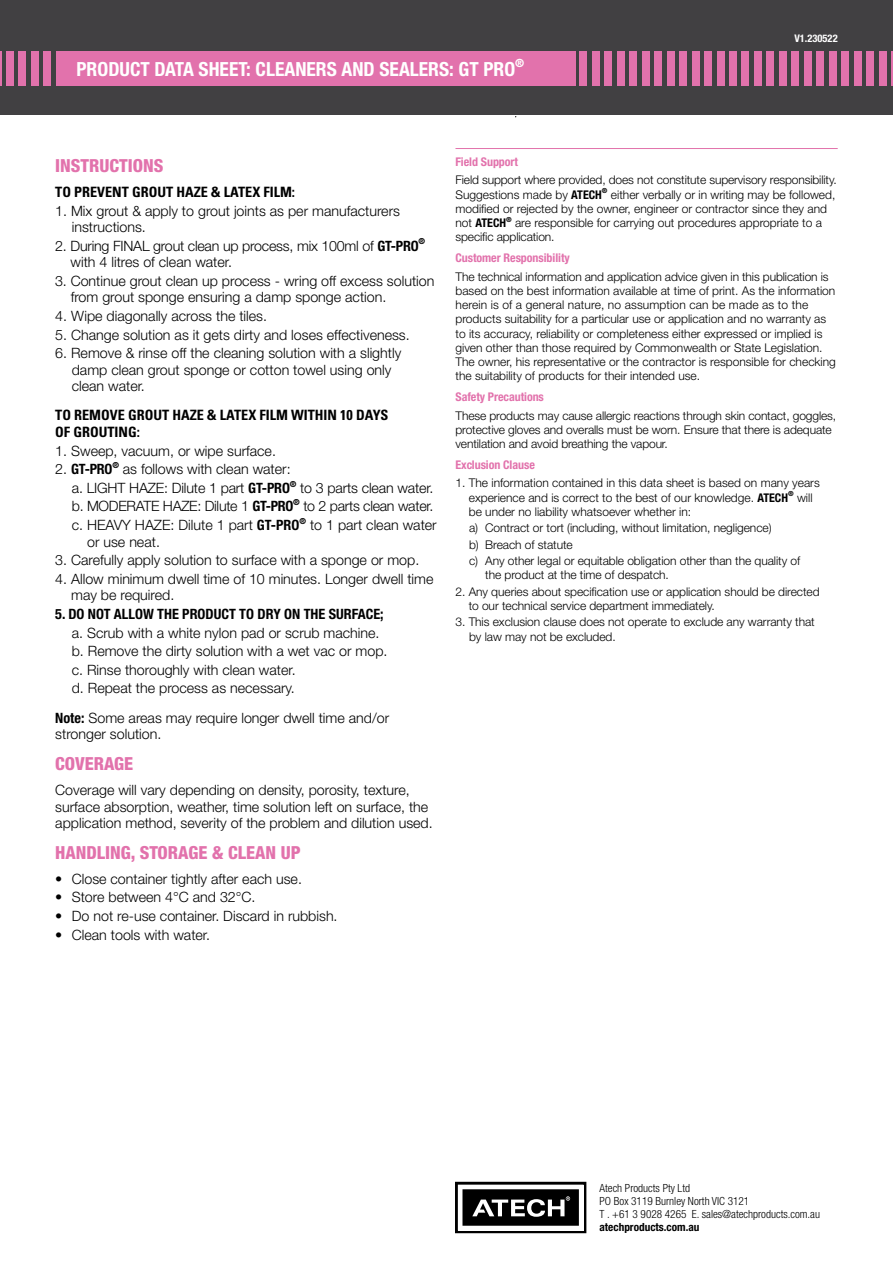
<style>
.page{position:relative;width:893px;height:1263px;background:#fff}
.page>*{position:absolute;margin:0;border:0;box-sizing:border-box;transform-origin:0 0}
.t1{font:700 condensed 19.5px "Helvetica Neue LT Std";color:#fff}
.t2{font:800 condensed 18px "Helvetica Neue";color:#e272ac}
.t3{font:300 14.25px/16.5px "Helvetica Neue LT Std";color:#000}
.t4{font:700 condensed 14.25px/16.5px "Univers";color:#000}
.t5{font:700 condensed 14.25px "Helvetica Neue LT Std";color:#000}
.t6{font:300 12px/14.2px "Helvetica Neue LT Std";color:#000}
.t7{font:700 condensed 12px "Helvetica Neue LT Std";letter-spacing:-.005em;color:#e272ac}
.t8{font:700 condensed 11.4px "Helvetica Neue LT Std";color:#fff}
.t9{font:300 condensed 11.25px/12.8px "Helvetica Neue LT Std";color:#000}
.t10{font:700 condensed 11.25px "Helvetica Neue LT Std";color:#000}
.t11{font:700 condensed 10.5px "Helvetica Neue LT Std";color:#fff}
.t12{font:700 condensed 7.05px "Helvetica Neue";color:#000}
.s1{font-weight:700;font-stretch:condensed}
</style>
<div class="page">
<div style="left:0;top:0;width:893px;height:115px;background:#414042"></div>
<div style="left:579px;top:51px;width:8px;height:34px;background:#e272ac"></div>
<div style="left:592px;top:51px;width:7px;height:34px;background:#e272ac"></div>
<div style="left:604px;top:51px;width:8px;height:34px;background:#e272ac"></div>
<div style="left:617px;top:51px;width:7px;height:34px;background:#e272ac"></div>
<div style="left:629px;top:51px;width:8px;height:34px;background:#e272ac"></div>
<div style="left:642px;top:51px;width:7px;height:34px;background:#e272ac"></div>
<div style="left:654px;top:51px;width:8px;height:34px;background:#e272ac"></div>
<div style="left:667px;top:51px;width:7px;height:34px;background:#e272ac"></div>
<div style="left:679px;top:51px;width:8px;height:34px;background:#e272ac"></div>
<div style="left:692px;top:51px;width:7px;height:34px;background:#e272ac"></div>
<div style="left:704px;top:51px;width:8px;height:34px;background:#e272ac"></div>
<div style="left:717px;top:51px;width:7px;height:34px;background:#e272ac"></div>
<div style="left:729px;top:51px;width:8px;height:34px;background:#e272ac"></div>
<div style="left:742px;top:51px;width:7px;height:34px;background:#e272ac"></div>
<div style="left:754px;top:51px;width:8px;height:34px;background:#e272ac"></div>
<div style="left:766px;top:51px;width:8px;height:34px;background:#e272ac"></div>
<div style="left:779px;top:51px;width:8px;height:34px;background:#e272ac"></div>
<div style="left:791px;top:51px;width:8px;height:34px;background:#e272ac"></div>
<div style="left:804px;top:51px;width:8px;height:34px;background:#e272ac"></div>
<div style="left:816px;top:51px;width:8px;height:34px;background:#e272ac"></div>
<div style="left:829px;top:51px;width:8px;height:34px;background:#e272ac"></div>
<div style="left:841px;top:51px;width:8px;height:34px;background:#e272ac"></div>
<div style="left:854px;top:51px;width:8px;height:34px;background:#e272ac"></div>
<div style="left:866px;top:51px;width:8px;height:34px;background:#e272ac"></div>
<div style="left:879px;top:51px;width:8px;height:34px;background:#e272ac"></div>
<hr style="left:891px;top:51px;width:2px;height:34px;background:#e272ac">
<div style="left:31px;top:51px;width:8px;height:34px;background:#e272ac"></div>
<div style="left:18px;top:51px;width:8px;height:34px;background:#e272ac"></div>
<div style="left:6px;top:51px;width:8px;height:34px;background:#e272ac"></div>
<hr style="left:0;top:51px;width:1px;height:34px;background:#e272ac">
<div style="left:43px;top:51px;width:8px;height:34px;background:#e272ac"></div>
<div style="left:56px;top:51px;width:7px;height:34px;background:#e272ac"></div>
<div style="left:61px;top:51px;width:515px;height:34px;background:#e272ac"></div>
<hr style="left:455px;top:148px;width:383px;height:1px;background:#e272ac">
<svg style="left:455px;top:1182px;width:131px;height:51px"></svg>
<h1 class="t1" style="left:77px;top:58px;width:440px">PRODUCT DATA SHEET: CLEANERS AND SEALERS: GT PRO</h1>
<p class="t8" style="left:515px;top:56px;width:11px">®</p>
<p class="t11" style="left:794px;top:32px;width:45px">V1.230522</p>
<h2 class="t2" style="left:55px;top:154px;width:110px">INSTRUCTIONS</h2>
<p class="t4" style="left:55px;top:183px;width:241px">TO PREVENT GROUT HAZE &amp; LATEX FILM:</p>
<p class="t3" style="left:72px;top:202px;width:330px;text-indent:-17px">1. Mix grout &amp; apply to grout joints as per manufacturers instructions.</p>
<p class="t3" style="left:70px;top:237px;width:356px;text-indent:-15px">2. During FINAL grout clean up process, mix 100ml of <span class="s1">GT-PRO</span><sup>® </sup>with 4 litres of clean water.</p>
<p class="t3" style="left:71px;top:272px;width:365px;text-indent:-15px">3. Continue grout clean up process - wring off excess solution from grout sponge ensuring a damp sponge action.</p>
<p class="t3" style="left:55px;top:307px;width:213px">4. Wipe diagonally across the tiles.</p>
<p class="t3" style="left:55px;top:326px;width:356px">5. Change solution as it gets dirty and loses effectiveness.</p>
<p class="t3" style="left:72px;top:345px;width:331px;text-indent:-17px">6. Remove &amp; rinse off the cleaning solution with a slightly damp clean grout sponge or cotton towel using only clean water.</p>
<p class="t4" style="left:55px;top:407px;width:335px">TO REMOVE GROUT HAZE &amp; LATEX FILM WITHIN 10 DAYS<br>OF GROUTING:</p>
<p class="t3" style="left:55px;top:442px;width:222px">1. Sweep, vacuum, or wipe surface.</p>
<p class="t3" style="left:72px;top:459px;width:366px;line-height:18.6px;text-indent:-16px">2. <span class="s1">GT-PRO</span><sup>®</sup> as follows with clean water:<br>a. LIGHT HAZE: Dilute 1 part <span class="s1">GT-PRO</span><sup>®</sup> to 3 parts clean water. b. MODERATE HAZE: Dilute 1 <span class="s1">GT-PRO</span><sup>®</sup> to 2 parts clean water. c. HEAVY HAZE: Dilute 1 part <span class="s1">GT-PRO</span><sup>®</sup> to 1 part clean water</p>
<p class="t3" style="left:87px;top:533px;width:74px">or use neat.</p>
<p class="t3" style="left:55px;top:552px;width:366px">3. Carefully apply solution to surface with a sponge or mop.</p>
<p class="t3" style="left:71px;top:570px;width:364px;text-indent:-16px">4. Allow minimum dwell time of 10 minutes. Longer dwell time may be required.</p>
<p class="t5" style="left:55px;top:605px;width:330px">5. DO NOT ALLOW THE PRODUCT TO DRY ON THE SURFACE;</p>
<p class="t3" style="left:72px;top:623px;width:317px;line-height:18.6px">a. Scrub with a white nylon pad or scrub machine. b. Remove the dirty solution with a wet vac or mop. c. Rinse thoroughly with clean water.<br>d. Repeat the process as necessary.</p>
<p class="t3" style="left:55px;top:709px;width:335px"><span class="s1">Note:</span> Some areas may require longer dwell time and/or stronger solution.</p>
<h2 class="t2" style="left:55px;top:752px;width:79px">COVERAGE</h2>
<p class="t3" style="left:55px;top:781px;width:379px">Coverage will vary depending on density, porosity, texture, surface absorption, weather, time solution left on surface, the application method, severity of the problem and dilution used.</p>
<h2 class="t2" style="left:55px;top:841px;width:247px">HANDLING, STORAGE &amp; CLEAN UP</h2>
<p class="t3" style="left:55px;top:870px;width:248px">• Close container tightly after each use.</p>
<p class="t3" style="left:55px;top:889px;width:202px">• Store between 4°C and 32°C.</p>
<p class="t3" style="left:55px;top:907px;width:284px">• Do not re-use container. Discard in rubbish.</p>
<p class="t3" style="left:55px;top:926px;width:156px">• Clean tools with water.</p>
<p class="t7" style="left:455px;top:154px;width:64px">Field Support</p>
<p class="t6" style="left:455px;top:173px;width:383px">Field support where provided, does not constitute supervisory responsibility.<br>Suggestions made by <span class="s1">ATECH</span></p>
<p class="t12" style="left:602px;top:186px;width:7px">®</p>
<p class="t6" style="left:455px;top:187px;width:381px;text-indent:155px">either verbally or in writing may be followed, modified or rejected by the owner, engineer or contractor since they and not <span class="s1">ATECH</span></p>
<p class="t12" style="left:506px;top:215px;width:7px">®</p>
<p class="t6" style="left:455px;top:216px;width:368px;text-indent:60px">are responsible for carrying out procedures appropriate to a specific application.</p>
<p class="t7" style="left:455px;top:251px;width:116px">Customer Responsibility</p>
<p class="t6" style="left:455px;top:269px;width:382px">The technical information and application advice given in this publication is based on the best information available at time of print. As the information herein is of a general nature, no assumption can be made as to the products suitability for a particular use or application and no warranty as to its accuracy, reliability or completeness either expressed or implied is given other than those required by Commonwealth or State Legislation.<br>The owner, his representative or the contractor is responsible for checking the suitability of products for their intended use.</p>
<p class="t7" style="left:455px;top:390px;width:90px">Safety Precautions</p>
<p class="t6" style="left:455px;top:408px;width:382px">These products may cause allergic reactions through skin contact, goggles, protective gloves and overalls must be worn. Ensure that there is adequate ventilation and avoid breathing the vapour.</p>
<p class="t7" style="left:455px;top:457px;width:81px">Exclusion Clause</p>
<p class="t6" style="left:469px;top:476px;width:352px;text-indent:-13px">1. The information contained in this data sheet is based on many years experience and is correct to the best of our knowledge. <span class="s1">ATECH</span></p>
<p class="t12" style="left:788px;top:489px;width:7px">®</p>
<p class="t6" style="left:797px;top:490px;width:17px">will</p>
<p class="t6" style="left:469px;top:503px;width:333px;line-height:16.4px">be under no liability whatsoever whether in:<br>a) Contract or tort (including, without limitation, negligence)<br>b) Breach of statute<br>c) Any other legal or equitable obligation other than the quality of</p>
<p class="t6" style="left:485px;top:568px;width:185px">the product at the time of despatch.</p>
<p class="t6" style="left:469px;top:584px;width:352px;text-indent:-13px">2. Any queries about specification use or application should be directed to our technical service department immediately.</p>
<p class="t6" style="left:469px;top:615px;width:347px;text-indent:-14px">3. This exclusion clause does not operate to exclude any warranty that by law may not be excluded.</p>
<p class="t9" style="left:600px;top:1182px;width:222px">Atech Products Pty Ltd<br>PO Box 3119 Burnley North VIC 3121<br>T . +61 3 9028 4265 E. sales@atechproducts.com.au</p>
<p class="t10" style="left:600px;top:1220px;width:101px">atechproducts.com.au</p>
</div>
